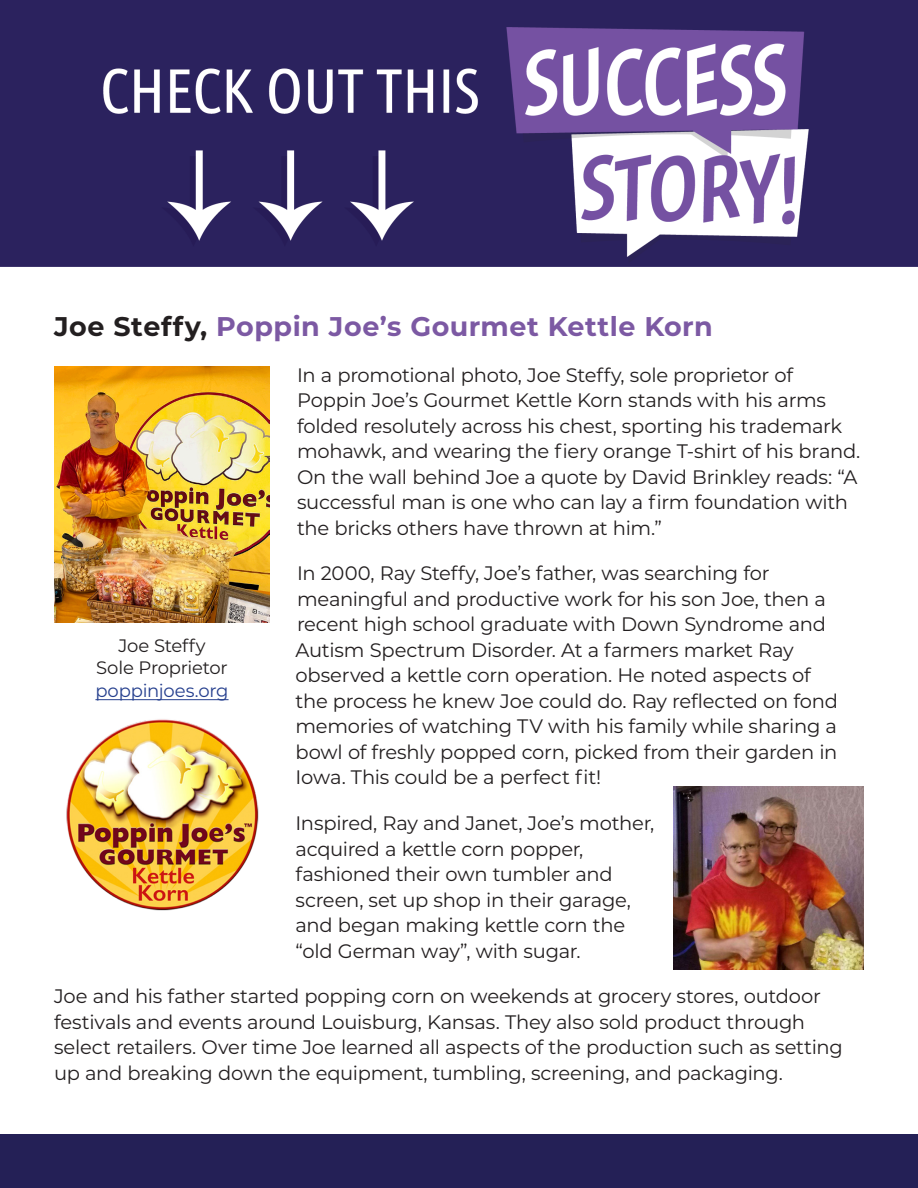
<style>
.page{position:relative;width:918px;height:1188px;background:#fff}
.page>*{position:absolute;margin:0;border:0;box-sizing:border-box;transform-origin:0 0}
.t1{font:700 27px "Montserrat";letter-spacing:.02em;color:#7c59a3}
.t2{font:19.5px/25.5px "Montserrat";letter-spacing:-.015em;color:#231f20}
.Heading_3{font:18px/22.5px "Montserrat";letter-spacing:-.01em;color:#231f20;text-align:center}
.Heading_3-2{font:18px "Montserrat";letter-spacing:-.01em;color:#253f8e}
.s1{color:#231f20}
</style>
<div class="page">
<img style="left:0;top:0;width:918px;height:266px">
<div style="left:0;top:1134px;width:918px;height:54px;background:#242056"></div>
<img style="left:54px;top:367px;width:216px;height:255px">
<hr style="left:95px;top:699px;width:134px;height:1px;background:#253f8e">
<img style="left:66px;top:719px;width:193px;height:192px">
<img style="left:674px;top:787px;width:190px;height:182px">
<p class="t1" style="left:54px;top:307px;width:660px"><span class="s1">Joe Steffy,</span> Poppin Joe’s Gourmet Kettle Korn</p>
<p class="t2" style="left:297px;top:361px;width:565px">In a promotional photo, Joe Steffy, sole proprietor of Poppin Joe’s Gourmet Kettle Korn stands with his arms folded resolutely across his chest, sporting his trademark mohawk, and wearing the fiery orange T-shirt of his brand.<br>On the wall behind Joe a quote by David Brinkley reads: “A successful man is one who can lay a firm foundation with the bricks others have thrown at him.”</p>
<p class="t2" style="left:296px;top:560px;width:544px">In 2000, Ray Steffy, Joe’s father, was searching for meaningful and productive work for his son Joe, then a recent high school graduate with Down Syndrome and Autism Spectrum Disorder. At a farmers market Ray observed a kettle corn operation. He noted aspects of the process he knew Joe could do. Ray reflected on fond memories of watching TV with his family while sharing a bowl of freshly popped corn, picked from their garden in Iowa. This could be a perfect fit!</p>
<p class="t2" style="left:296px;top:810px;width:360px">Inspired, Ray and Janet, Joe’s mother, acquired a kettle corn popper, fashioned their own tumbler and screen, set up shop in their garage, and began making kettle corn the “old German way”, with sugar.</p>
<p class="t2" style="left:54px;top:983px;width:790px">Joe and his father started popping corn on weekends at grocery stores, outdoor festivals and events around Louisburg, Kansas. They also sold product through select retailers. Over time Joe learned all aspects of the production such as setting up and breaking down the equipment, tumbling, screening, and packaging.</p>
<h3 class="Heading_3" style="left:96px;top:633px;width:133px">Joe Steffy<br>Sole Proprietor</h3>
<h3 class="Heading_3-2" style="left:95px;top:678px;width:135px">poppinjoes.org</h3>
</div>
